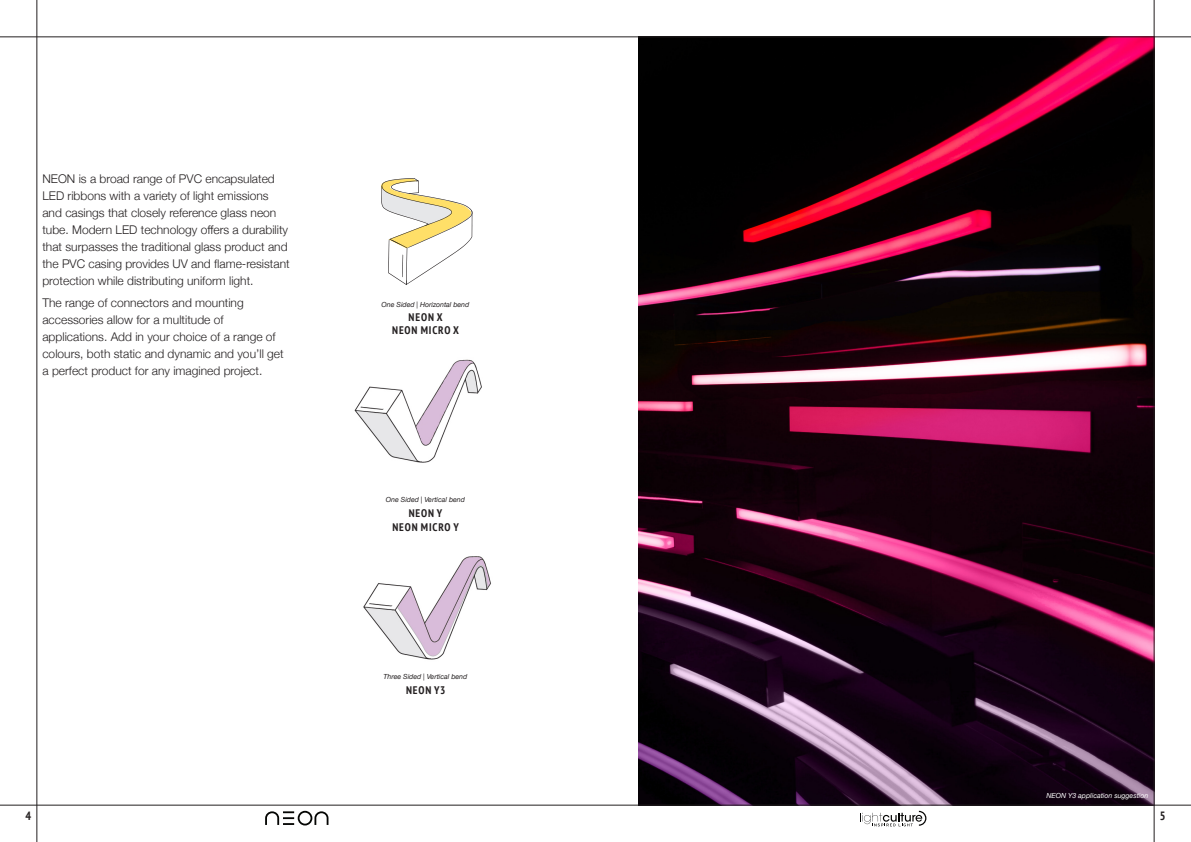
<style>
.page{position:relative;width:1191px;height:842px;background:#fff}
.page>*{position:absolute;margin:0;border:0;box-sizing:border-box;transform-origin:0 0}
.Body{font:300 12px/17px "Helvetica Neue";color:#231f20}
.t1{font:700 condensed 12px "PT Sans";color:#231f20}
.Sub_Heading{font:700 condensed 11px "PT Sans";letter-spacing:.08em;color:#231f20}
.t2{font:italic 7px "Helvetica Neue";color:#231f20}
.t3{font:italic 7px "Helvetica Neue";color:#fff}
</style>
<div class="page">
<img style="left:638px;top:38px;width:516px;height:767px">
<svg style="left:381px;top:178px;width:91px;height:107px"></svg>
<img style="left:354px;top:359px;width:128px;height:104px">
<img style="left:363px;top:556px;width:128px;height:104px">
<svg style="left:265px;top:811px;width:63px;height:14px"></svg>
<svg style="left:860px;top:811px;width:66px;height:15px"></svg>
<hr style="left:37px;top:0;width:1px;height:842px;background:#231f20">
<hr style="left:0;top:805px;width:1191px;height:1px;background:#231f20">
<hr style="left:1154px;top:0;width:1px;height:842px;background:#231f20">
<hr style="left:0;top:37px;width:1191px;height:1px;background:#231f20">
<p class="Body" style="left:42px;top:169px;width:249px">NEON is a broad range of PVC encapsulated LED ribbons with a variety of light emissions and casings that closely reference glass neon tube. Modern LED technology offers a durability that surpasses the traditional glass product and the PVC casing provides UV and flame-resistant protection while distributing uniform light.</p>
<p class="Body" style="left:42px;top:294px;width:243px">The range of connectors and mounting accessories allow for a multitude of applications. Add in your choice of a range of colours, both static and dynamic and you’ll get a perfect product for any imagined project.</p>
<p class="t2" style="left:381px;top:299px;width:89px">One Sided | Horizontal bend</p>
<p class="Sub_Heading" style="left:408px;top:310px;width:36px">NEON X</p>
<p class="Sub_Heading" style="left:392px;top:323px;width:68px">NEON MICRO X</p>
<p class="t2" style="left:386px;top:494px;width:81px">One Sided | Vertical bend</p>
<p class="Sub_Heading" style="left:409px;top:506px;width:35px">NEON Y</p>
<p class="Sub_Heading" style="left:392px;top:519px;width:68px">NEON MICRO Y</p>
<p class="t2" style="left:383px;top:671px;width:85px">Three Sided | Vertical bend</p>
<p class="Sub_Heading" style="left:406px;top:682px;width:41px">NEON Y3</p>
<p class="t3" style="left:1046px;top:791px;width:103px">NEON Y3 application suggestion</p>
<p class="t1" style="left:25px;top:808px;width:7px">4</p>
<p class="t1" style="left:1159px;top:807px;width:7px">5</p>
</div>
